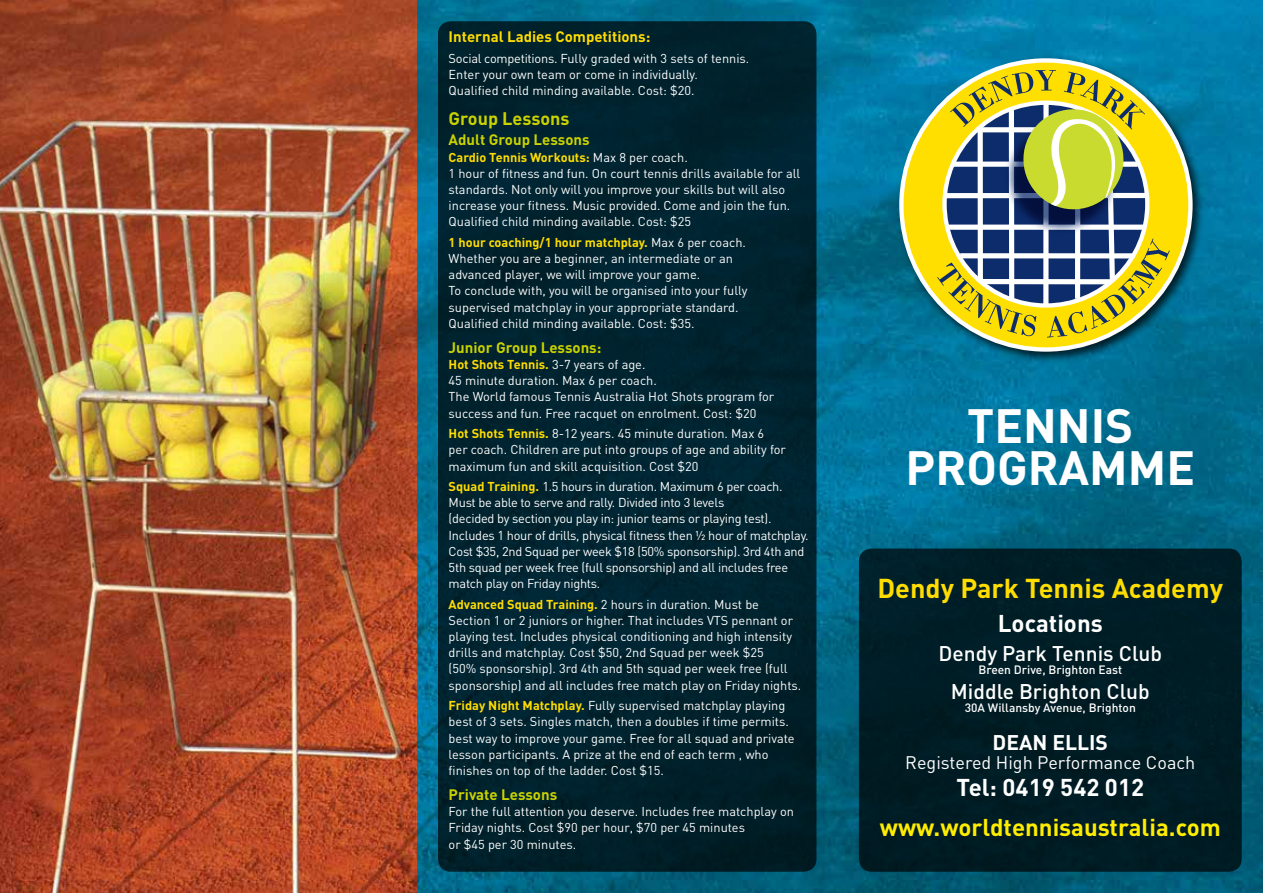
<style>
.page{position:relative;width:1263px;height:893px;background:#fff}
.page>*{position:absolute;margin:0;border:0;box-sizing:border-box;transform-origin:0 0}
.t1{font:700 47.55px/42.8px "DIN";color:#fff;text-align:center}
.t2{font:700 27px "DIN";color:#fd0}
.t3{font:700 24px "DIN";color:#ffed00}
.t4{font:700 24px "DIN";color:#fff}
.t5{font:500 21px "DIN";color:#fff}
.t6{font:700 21px "DIN";color:#fff}
.t7{font:18px "DIN";color:#fff}
.t8{font:700 18px "DIN";color:#cad200}
.t9{font:700 15px "DIN";color:#cad200}
.t10{font:700 15px "DIN";color:#fd0}
.t11{font:12.75px/16.2px "DIN";color:#fff}
.t12{font:12.75px/16.2px "DIN";letter-spacing:-.02em;color:#fff}
.t13{font:500 12px "DIN";color:#fff}
.s1{font-weight:700;color:#fd0}
</style>
<div class="page">
<img style="left:417px;top:0;width:846px;height:893px">
<div style="left:438px;top:21px;width:378px;height:851px;background:#00232f;border-radius:13px"></div>
<div style="left:859px;top:549px;width:383px;height:323px;background:#001c25;border-radius:13px"></div>
<img style="left:893px;top:52px;width:314px;height:314px">
<svg style="left:899px;top:58px;width:293px;height:294px;background:#66a076"></svg>
<svg style="left:937px;top:70px;width:233px;height:268px;background:#99a15d"></svg>
<img style="left:0;top:0;width:417px;height:893px">
<p class="t10" style="left:449px;top:27px;width:203px">Internal Ladies Competitions:</p>
<p class="t11" style="left:449px;top:50px;width:302px">Social competitions. Fully graded with 3 sets of tennis.<br>Enter your own team or come in individually.<br>Qualified child minding available. Cost: $20.</p>
<h3 class="t8" style="left:449px;top:106px;width:122px">Group Lessons</h3>
<p class="t9" style="left:449px;top:130px;width:142px">Adult Group Lessons</p>
<p class="t11" style="left:449px;top:149px;width:353px"><span class="s1">Cardio Tennis Workouts:</span> Max 8 per coach.<br>1 hour of fitness and fun. On court tennis drills available for all standards. Not only will you improve your skills but will also increase your fitness. Music provided. Come and join the fun.<br>Qualified child minding available. Cost: $25</p>
<p class="t11" style="left:449px;top:234px;width:300px"><span class="s1">1 hour coaching/1 hour matchplay.</span> Max 6 per coach.<br>Whether you are a beginner, an intermediate or an advanced player, we will improve your game.<br>To conclude with, you will be organised into your fully supervised matchplay in your appropriate standard.<br>Qualified child minding available. Cost: $35.</p>
<p class="t9" style="left:449px;top:338px;width:154px">Junior Group Lessons:</p>
<p class="t11" style="left:449px;top:356px;width:327px"><span class="s1">Hot Shots Tennis.</span> 3-7 years of age.<br>45 minute duration. Max 6 per coach.<br>The World famous Tennis Australia Hot Shots program for success and fun. Free racquet on enrolment. Cost: $20</p>
<p class="t11" style="left:449px;top:425px;width:339px"><span class="s1">Hot Shots Tennis.</span> 8-12 years. 45 minute duration. Max 6 per coach. Children are put into groups of age and ability for maximum fun and skill acquisition. Cost $20</p>
<p class="t12" style="left:449px;top:478px;width:362px"><span class="s1">Squad Training.</span> 1.5 hours in duration. Maximum 6 per coach.<br>Must be able to serve and rally. Divided into 3 levels<br>(decided by section you play in: junior teams or playing test).<br>Includes 1 hour of drills, physical fitness then ½ hour of matchplay.<br>Cost $35, 2nd Squad per week $18 (50% sponsorship). 3rd 4th and 5th squad per week free (full sponsorship) and all includes free match play on Friday nights.</p>
<p class="t11" style="left:449px;top:596px;width:354px"><span class="s1">Advanced Squad Training.</span> 2 hours in duration. Must be Section 1 or 2 juniors or higher. That includes VTS pennant or playing test. Includes physical conditioning and high intensity drills and matchplay. Cost $50, 2nd Squad per week $25<br>(50% sponsorship). 3rd 4th and 5th squad per week free (full sponsorship) and all includes free match play on Friday nights.</p>
<p class="t11" style="left:449px;top:697px;width:348px"><span class="s1">Friday Night Matchplay.</span> Fully supervised matchplay playing best of 3 sets. Singles match, then a doubles if time permits. best way to improve your game. Free for all squad and private lesson participants. A prize at the end of each term , who finishes on top of the ladder. Cost $15.</p>
<p class="t9" style="left:449px;top:785px;width:110px">Private Lessons</p>
<p class="t11" style="left:449px;top:803px;width:347px">For the full attention you deserve. Includes free matchplay on<br>Friday nights. Cost $90 per hour, $70 per 45 minutes<br>or $45 per 30 minutes.</p>
<h1 class="t1" style="left:905px;top:402px;width:291px">TENNIS<br>PROGRAMME</h1>
<h2 class="t2" style="left:877px;top:571px;width:347px">Dendy Park Tennis Academy</h2>
<h3 class="t4" style="left:998px;top:607px;width:106px">Locations</h3>
<h3 class="t5" style="left:938px;top:640px;width:225px">Dendy Park Tennis Club</h3>
<p class="t13" style="left:978px;top:662px;width:145px">Breen Drive, Brighton East</p>
<h3 class="t5" style="left:951px;top:678px;width:200px">Middle Brighton Club</h3>
<p class="t13" style="left:965px;top:700px;width:173px">30A Willansby Avenue, Brighton</p>
<h3 class="t6" style="left:992px;top:728px;width:117px">DEAN ELLIS</h3>
<h3 class="t7" style="left:905px;top:751px;width:292px">Registered High Performance Coach</h3>
<h3 class="t4" style="left:956px;top:772px;width:189px">Tel: 0419 542 012</h3>
<h3 class="t3" style="left:880px;top:812px;width:342px">www.worldtennisaustralia.com</h3>
</div>
